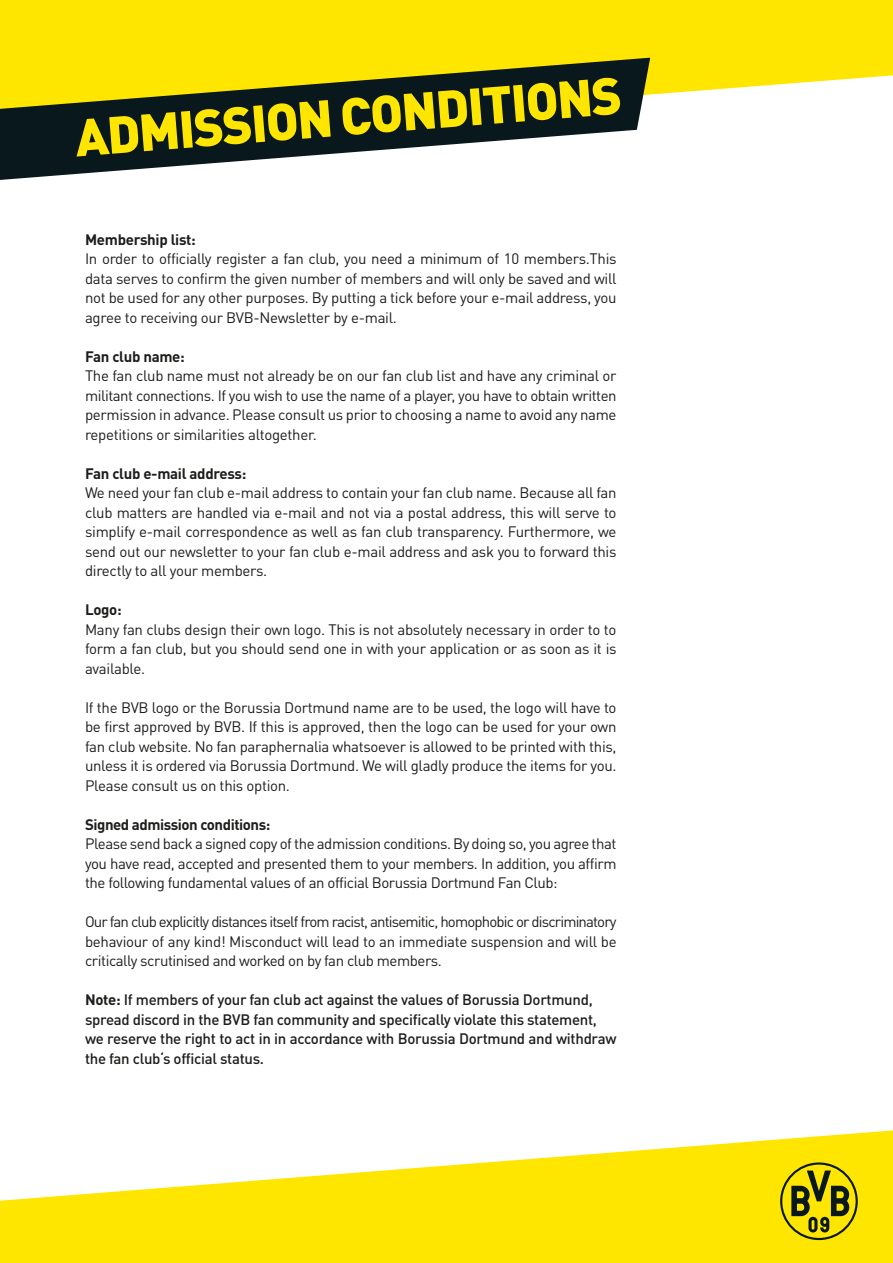
<style>
.page{position:relative;width:893px;height:1263px;background:#fff}
.page>*{position:absolute;margin:0;border:0;box-sizing:border-box;transform-origin:0 0}
.t1{font:900 51.45px "DIN Pro";color:#ffe600}
.t2{font:15px/19.5px "DIN Pro";letter-spacing:-.02em;color:#1d1d1b;text-align:justify}
.t3{font:500 15px/19.5px "DIN Pro";letter-spacing:-.02em;color:#1d1d1b}
.t4{font:700 15px "DIN Pro";letter-spacing:-.02em;color:#1d1d1b}
.s1{font-weight:700}
</style>
<div class="page">
<svg style="left:0;top:1130px;width:893px;height:133px;fill:#ffe600"></svg>
<div style="left:778px;top:1160px;width:82px;height:82px;background:#ffe600;border-radius:50%"></div>
<svg style="left:780px;top:1162px;width:78px;height:78px"></svg>
<div style="left:782px;top:1164px;width:74px;height:74px;background:#ffe600;border-radius:50%"></div>
<svg style="left:791px;top:1170px;width:61px;height:62px"></svg>
<div style="left:0;top:0;width:893px;height:95px;background:#ffe600"></div>
<svg style="left:0;top:58px;width:650px;height:122px;fill:#09181c"></svg>
<h1 class="t1" style="left:72px;top:92px;width:550px;rotate:-4deg">ADMISSION CONDITIONS</h1>
<p class="t4" style="left:85px;top:227px;width:112px">Membership list:</p>
<p class="t2" style="left:85px;top:247px;width:533px">In order to officially register a fan club, you need a minimum of 10 members.This data serves to confirm the given number of members and will only be saved and will not be used for any other purposes. By putting a tick before your e-mail address, you agree to receiving our BVB-Newsletter by e-mail.</p>
<p class="t4" style="left:85px;top:344px;width:101px">Fan club name:</p>
<p class="t2" style="left:85px;top:364px;width:533px">The fan club name must not already be on our fan club list and have any criminal or militant connections. If you wish to use the name of a player, you have to obtain written permission in advance. Please consult us prior to choosing a name to avoid any name repetitions or similarities altogether.</p>
<p class="t4" style="left:85px;top:461px;width:163px">Fan club e-mail address:</p>
<p class="t2" style="left:85px;top:481px;width:533px">We need your fan club e-mail address to contain your fan club name. Because all fan club matters are handled via e-mail and not via a postal address, this will serve to simplify e-mail correspondence as well as fan club transparency. Furthermore, we send out our newsletter to your fan club e-mail address and ask you to forward this directly to all your members.</p>
<p class="t4" style="left:85px;top:597px;width:38px">Logo:</p>
<p class="t2" style="left:85px;top:618px;width:533px">Many fan clubs design their own logo. This is not absolutely necessary in order to to form a fan club, but you should send one in with your application or as soon as it is available.</p>
<p class="t2" style="left:85px;top:696px;width:533px">If the BVB logo or the Borussia Dortmund name are to be used, the logo will have to be first approved by BVB. If this is approved, then the logo can be used for your own fan club website. No fan paraphernalia whatsoever is allowed to be printed with this, unless it is ordered via Borussia Dortmund. We will gladly produce the items for you.<br>Please consult us on this option.</p>
<p class="t4" style="left:85px;top:812px;width:187px">Signed admission conditions:</p>
<p class="t2" style="left:85px;top:832px;width:533px">Please send back a signed copy of the admission conditions. By doing so, you agree that you have read, accepted and presented them to your members. In addition, you affirm the following fundamental values of an official Borussia Dortmund Fan Club:</p>
<p class="t2" style="left:85px;top:910px;width:533px">Our fan club explicitly distances itself from racist, antisemitic, homophobic or discriminatory behaviour of any kind! Misconduct will lead to an immediate suspension and will be critically scrutinised and worked on by fan club members.</p>
<p class="t3" style="left:85px;top:988px;width:533px"><span class="s1">Note:</span> If members of your fan club act against the values of Borussia Dortmund, spread discord in the BVB fan community and specifically violate this statement, we reserve the right to act in in accordance with Borussia Dortmund and withdraw the fan club‘s official status.</p>
</div>
